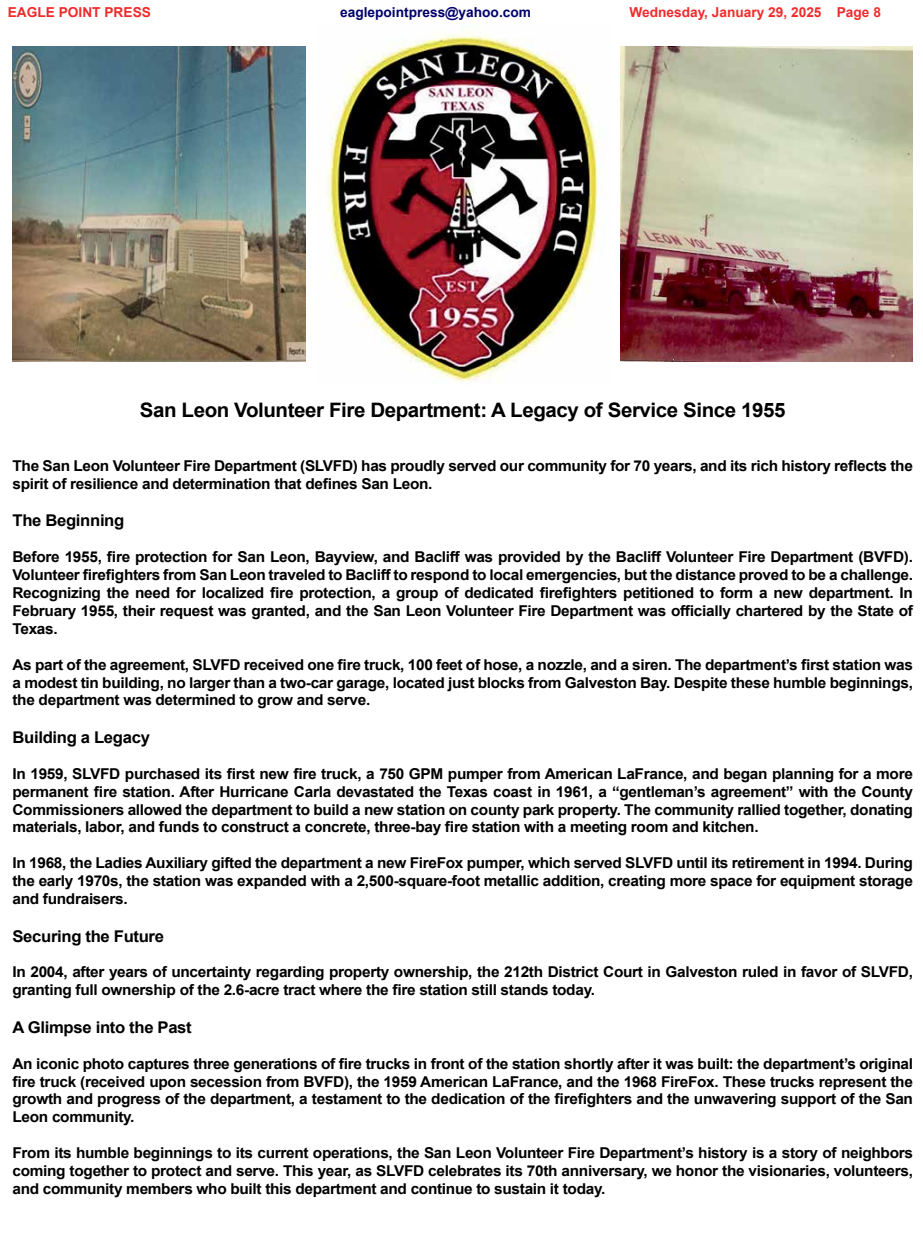
<style>
.page{position:relative;width:923px;height:1260px;background:#fff}
.page>*{position:absolute;margin:0;border:0;box-sizing:border-box;transform-origin:0 0}
.t1{font:700 19.88px "Arial";letter-spacing:-.02em;color:#000}
.t2{font:700 16.25px "Arial";letter-spacing:-.02em;color:#000}
.t3{font:700 15px/17.9px "Arial";letter-spacing:-.02em;color:#000;text-align:justify}
.t4{font:700 13.75px "Arial";color:#f02b2c}
.t5{font:700 13.75px "Arial";color:#00006b}
</style>
<div class="page">
<img style="left:620px;top:47px;width:292px;height:315px">
<img style="left:326px;top:31px;width:276px;height:351px">
<img style="left:12px;top:47px;width:293px;height:315px">
<p class="t4" style="left:8px;top:3px;width:145px">EAGLE POINT PRESS</p>
<p class="t5" style="left:340px;top:3px;width:192px">eaglepointpress@yahoo.com</p>
<p class="t4" style="left:629px;top:3px;width:253px">Wednesday, January 29, 2025 Page 8</p>
<h1 class="t1" style="left:140px;top:396px;width:647px">San Leon Volunteer Fire Department: A Legacy of Service Since 1955</h1>
<p class="t3" style="left:12px;top:457px;width:901px">The San Leon Volunteer Fire Department (SLVFD) has proudly served our community for 70 years, and its rich history reflects the spirit of resilience and determination that defines San Leon.</p>
<p class="t2" style="left:12px;top:509px;width:113px">The Beginning</p>
<p class="t3" style="left:12px;top:548px;width:902px">Before 1955, fire protection for San Leon, Bayview, and Bacliff was provided by the Bacliff Volunteer Fire Department (BVFD).<br>Volunteer firefighters from San Leon traveled to Bacliff to respond to local emergencies, but the distance proved to be a challenge.<br>Recognizing the need for localized fire protection, a group of dedicated firefighters petitioned to form a new department. In February 1955, their request was granted, and the San Leon Volunteer Fire Department was officially chartered by the State of Texas.</p>
<p class="t3" style="left:12px;top:656px;width:902px">As part of the agreement, SLVFD received one fire truck, 100 feet of hose, a nozzle, and a siren. The department’s first station was a modest tin building, no larger than a two-car garage, located just blocks from Galveston Bay. Despite these humble beginnings, the department was determined to grow and serve.</p>
<p class="t2" style="left:12px;top:726px;width:139px">Building a Legacy</p>
<p class="t3" style="left:12px;top:765px;width:902px">In 1959, SLVFD purchased its first new fire truck, a 750 GPM pumper from American LaFrance, and began planning for a more permanent fire station. After Hurricane Carla devastated the Texas coast in 1961, a “gentleman’s agreement” with the County Commissioners allowed the department to build a new station on county park property. The community rallied together, donating materials, labor, and funds to construct a concrete, three-bay fire station with a meeting room and kitchen.</p>
<p class="t3" style="left:12px;top:854px;width:902px">In 1968, the Ladies Auxiliary gifted the department a new FireFox pumper, which served SLVFD until its retirement in 1994. During the early 1970s, the station was expanded with a 2,500-square-foot metallic addition, creating more space for equipment storage and fundraisers.</p>
<p class="t2" style="left:12px;top:924px;width:153px">Securing the Future</p>
<p class="t3" style="left:12px;top:963px;width:901px">In 2004, after years of uncertainty regarding property ownership, the 212th District Court in Galveston ruled in favor of SLVFD, granting full ownership of the 2.6-acre tract where the fire station still stands today.</p>
<p class="t2" style="left:12px;top:1016px;width:181px">A Glimpse into the Past</p>
<p class="t3" style="left:12px;top:1055px;width:902px">An iconic photo captures three generations of fire trucks in front of the station shortly after it was built: the department’s original fire truck (received upon secession from BVFD), the 1959 American LaFrance, and the 1968 FireFox. These trucks represent the growth and progress of the department, a testament to the dedication of the firefighters and the unwavering support of the San Leon community.</p>
<p class="t3" style="left:12px;top:1144px;width:902px">From its humble beginnings to its current operations, the San Leon Volunteer Fire Department’s history is a story of neighbors coming together to protect and serve. This year, as SLVFD celebrates its 70th anniversary, we honor the visionaries, volunteers, and community members who built this department and continue to sustain it today.</p>
</div>
